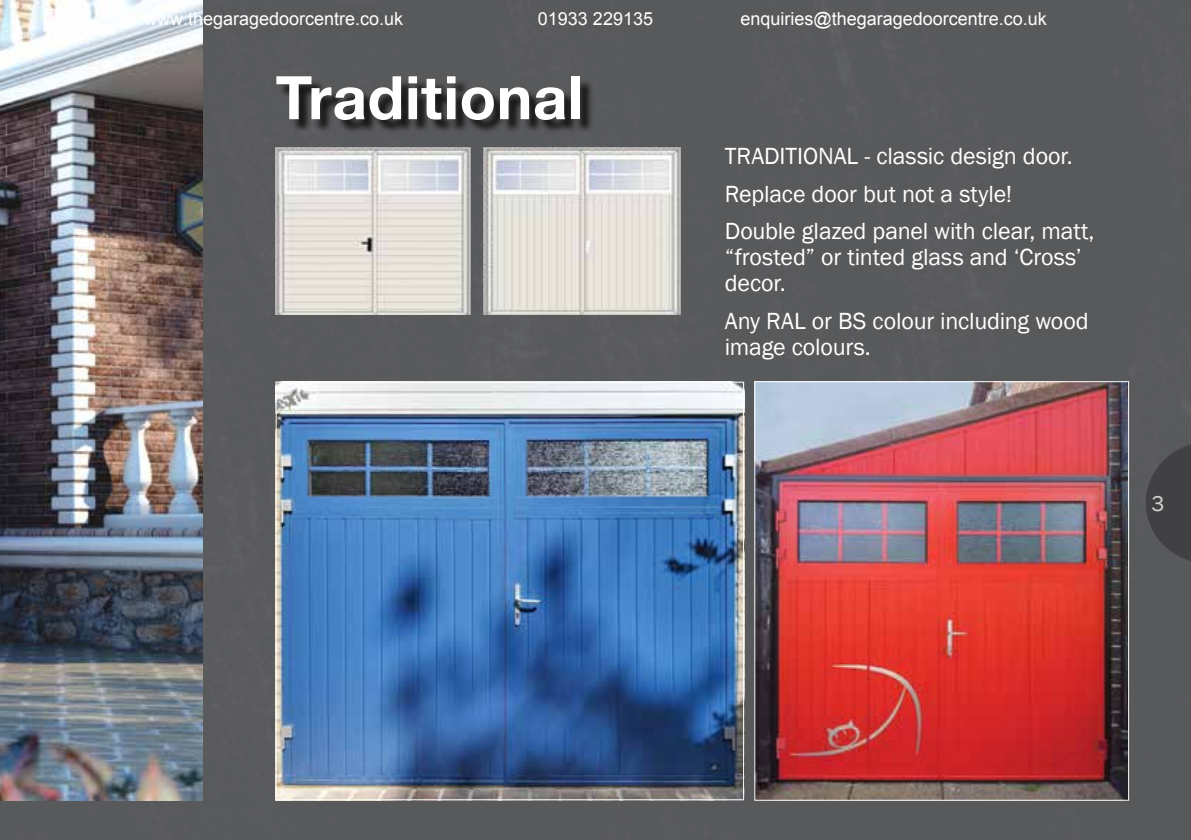
<style>
.page{position:relative;width:1191px;height:840px;background:#fff}
.page>*{position:absolute;margin:0;border:0;box-sizing:border-box;transform-origin:0 0}
.t1{font:700 60px "Helvetica Neue LT Pro";letter-spacing:.01em;color:#fff}
.t2{font:24px/37.4px "Franklin Gothic";letter-spacing:-.005em;color:#fff}
.t3{font:22px "Franklin Gothic";color:#d1d3d4}
.t4{font:18px "Arial";color:#fff}
</style>
<div class="page">
<div style="left:0;top:0;width:1191px;height:839px;background:#58595b"></div>
<svg style="left:1145px;top:441px;width:46px;height:122px;background:#484749"></svg>
<img style="left:0;top:0;width:203px;height:800px">
<img style="left:756px;top:383px;width:371px;height:415px">
<div style="left:754px;top:381px;width:375px;height:419px;border:1px solid #fff"></div>
<img style="left:483px;top:147px;width:198px;height:167px">
<img style="left:276px;top:147px;width:195px;height:167px">
<img style="left:278px;top:383px;width:464px;height:414px">
<div style="left:279px;top:79px;width:315px;height:54px;background:#000;opacity:.75"></div>
<p class="t4" style="left:144px;top:7px;width:261px">www.thegaragedoorcentre.co.uk</p>
<p class="t4" style="left:538px;top:7px;width:117px">01933 229135</p>
<p class="t4" style="left:740px;top:7px;width:308px">enquiries@thegaragedoorcentre.co.uk</p>
<h1 class="t1" style="left:276px;top:61px;width:309px">Traditional</h1>
<p class="t2" style="left:725px;top:138px;width:371px">TRADITIONAL - classic design door.<br>Replace door but not a style!<br>Double glazed panel with clear, matt,</p>
<p class="t2" style="left:725px;top:244px;width:358px;line-height:26px">“frosted” or tinted glass and ‘Cross’ decor.</p>
<p class="t2" style="left:725px;top:308px;width:365px;line-height:26px">Any RAL or BS colour including wood image colours.</p>
<p class="t3" style="left:1151px;top:489px;width:14px">3</p>
</div>
